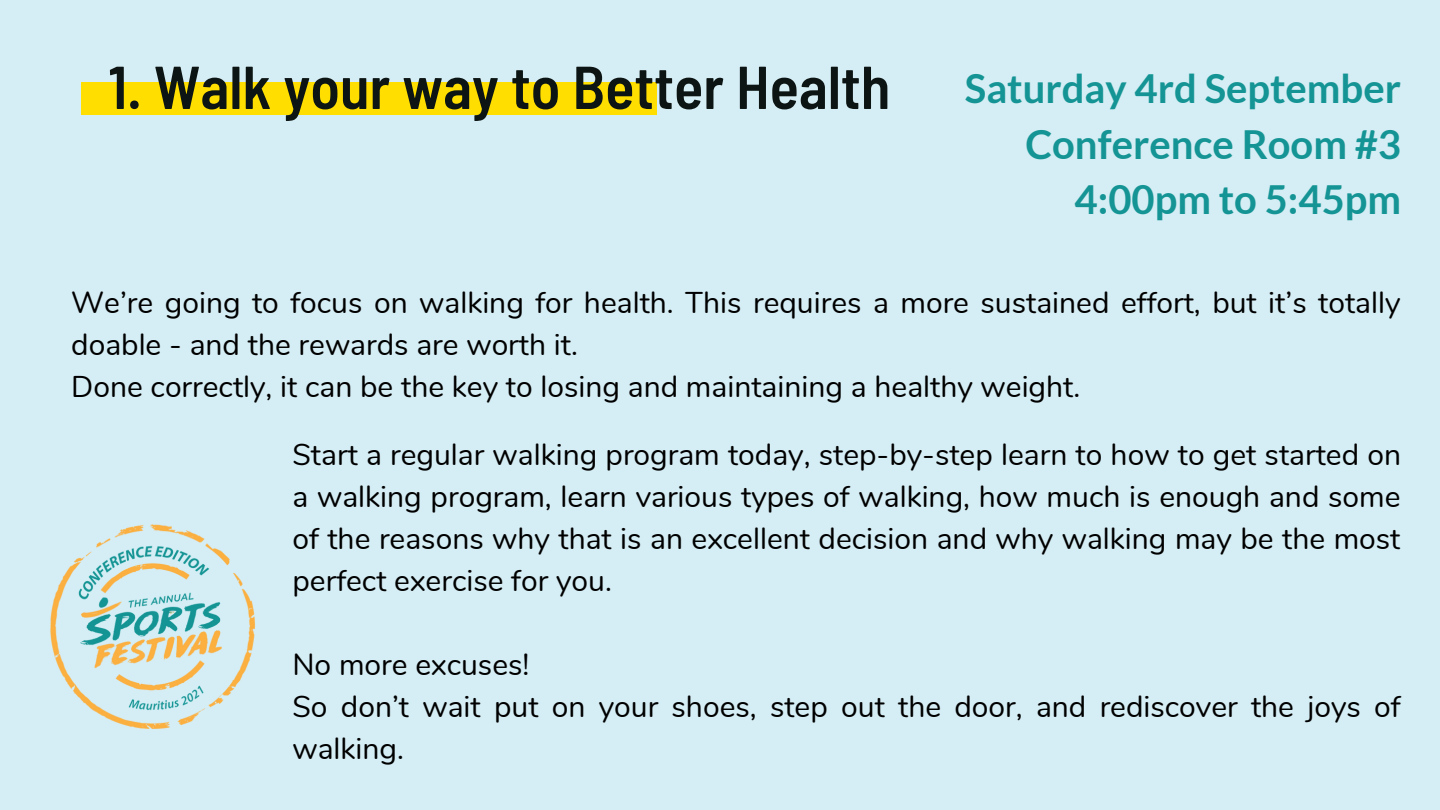
<style>
.page{position:relative;width:1440px;height:810px;background:#d5edf4}
.page>*{position:absolute;margin:0;border:0;box-sizing:border-box;transform-origin:0 0}
.t1{font:600 semi-condensed 60.4px "Barlow";color:#0c1513}
.t2{font:700 40px "Lato";color:#149494}
.t3{font:30px/42px "Nunito";color:#000}
</style>
<div class="page">
<div style="left:81px;top:82px;width:575px;height:33px;background:#ffde00"></div>
<img style="left:50px;top:524px;width:206px;height:205px">
<p class="t1" style="left:108px;top:49px;width:784px">1. Walk your way to Better Health</p>
<p class="t2" style="left:965px;top:64px;width:438px">Saturday 4rd September</p>
<p class="t2" style="left:1025px;top:119px;width:377px">Conference Room #3</p>
<p class="t2" style="left:1075px;top:175px;width:328px">4:00pm to 5:45pm</p>
<p class="t3" style="left:71px;top:282px;width:1331px">We’re going to focus on walking for health. This requires a more sustained effort, but it’s totally doable - and the rewards are worth it.</p>
<p class="t3" style="left:71px;top:366px;width:1011px">Done correctly, it can be the key to losing and maintaining a healthy weight.</p>
<p class="t3" style="left:292px;top:435px;width:1110px;text-align:justify">Start a regular walking program today, step-by-step learn to how to get started on a walking program, learn various types of walking, how much is enough and some of the reasons why that is an excellent decision and why walking may be the most perfect exercise for you.</p>
<p class="t3" style="left:292px;top:645px;width:238px">No more excuses!</p>
<p class="t3" style="left:292px;top:687px;width:1110px">So don’t wait put on your shoes, step out the door, and rediscover the joys of walking.</p>
</div>
